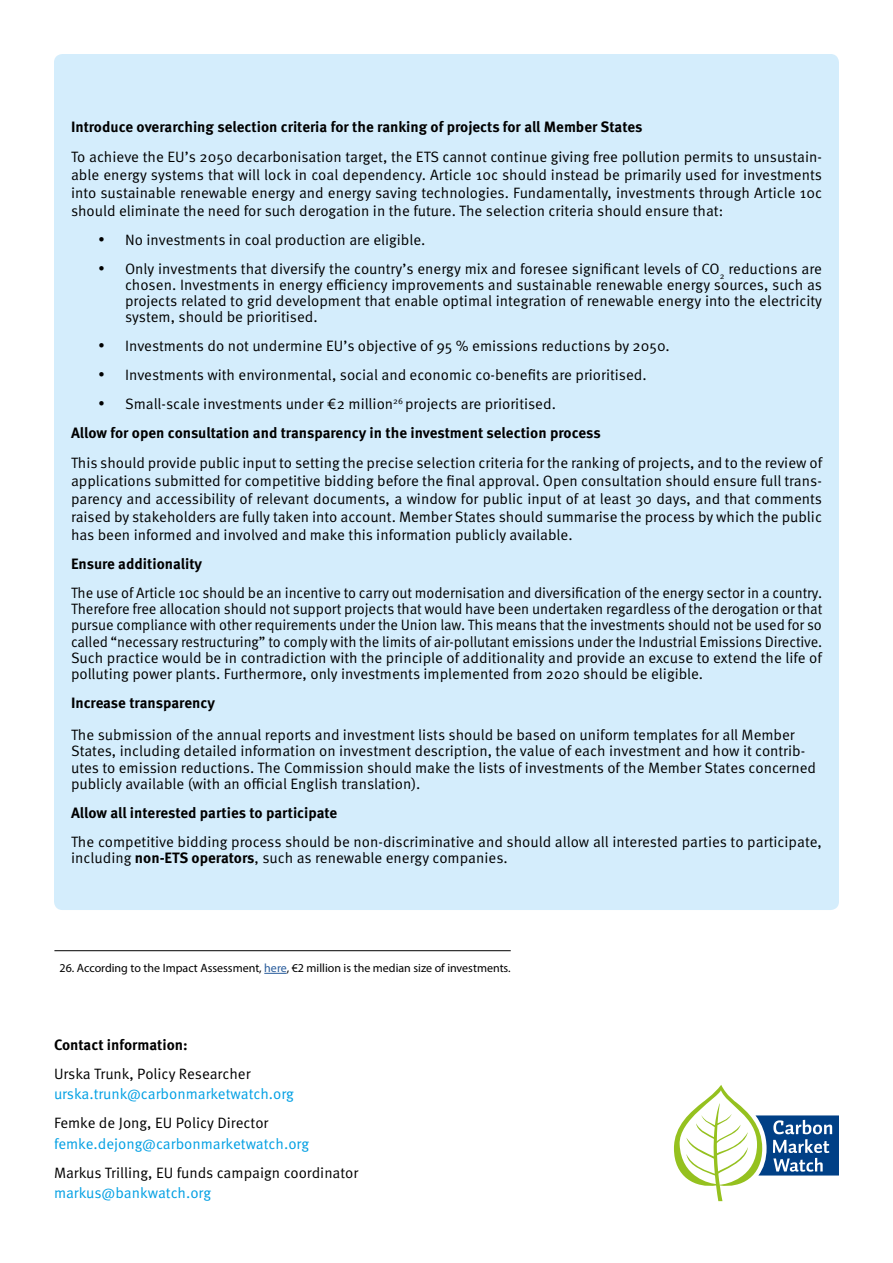
<style>
.page{position:relative;width:893px;height:1263px;background:#fff}
.page>*{position:absolute;margin:0;border:0;box-sizing:border-box;transform-origin:0 0}
.t1{font:15px/16.2px "Meta Pro Norm";color:#000;text-align:justify}
.t2{font:700 15px "Meta Pro";color:#000}
.t3{font:15px "Meta Pro Norm";letter-spacing:-.005em;color:#009fe3}
.t4{font:12px "Myriad Pro";color:#000}
.s1{font-family:"Meta Pro";font-weight:700}
.s2{color:#275b9b}
</style>
<div class="page">
<div style="left:54px;top:54px;width:785px;height:856px;background:#d4edfc;border-radius:9px"></div>
<hr style="left:54px;top:950px;width:457px;height:1px;background:#000">
<svg style="left:264px;top:973px;width:23px;height:1px"></svg>
<svg style="left:674px;top:1085px;width:165px;height:116px"></svg>
<p class="t2" style="left:71px;top:115px;width:573px">Introduce overarching selection criteria for the ranking of projects for all Member States</p>
<p class="t1" style="left:71px;top:147px;width:753px;line-height:18px">To achieve the EU’s 2050 decarbonisation target, the ETS cannot continue giving free pollution permits to unsustain&shy;able energy systems that will lock in coal dependency. Article 10c should instead be primarily used for investments into sustainable renewable energy and energy saving technologies. Fundamentally, investments through Article 10c should eliminate the need for such derogation in the future. The selection criteria should ensure that:</p>
<p class="t1" style="left:98px;top:231px;width:329px">• No investments in coal production are eligible.</p>
<p class="t1" style="left:125px;top:260px;width:699px;text-indent:-27px">• Only investments that diversify the country’s energy mix and foresee significant levels of CO<sub>2</sub> reductions are chosen. Investments in energy efficiency improvements and sustainable renewable energy sources, such as projects related to grid development that enable optimal integration of renewable energy into the electricity system, should be prioritised.</p>
<p class="t1" style="left:98px;top:337px;width:573px">• Investments do not undermine EU’s objective of 95 % emissions reductions by 2050.</p>
<p class="t1" style="left:98px;top:366px;width:550px">• Investments with environmental, social and economic co-benefits are prioritised.</p>
<p class="t1" style="left:98px;top:395px;width:459px">• Small-scale investments under €2 million<sup>26</sup> projects are prioritised.</p>
<p class="t2" style="left:71px;top:421px;width:531px">Allow for open consultation and transparency in the investment selection process</p>
<p class="t1" style="left:71px;top:453px;width:753px;line-height:18px">This should provide public input to setting the precise selection criteria for the ranking of projects, and to the review of applications submitted for competitive bidding before the final approval. Open consultation should ensure full trans&shy;parency and accessibility of relevant documents, a window for public input of at least 30 days, and that comments raised by stakeholders are fully taken into account. Member States should summarise the process by which the public has been informed and involved and make this information publicly available.</p>
<p class="t2" style="left:71px;top:552px;width:133px">Ensure additionality</p>
<p class="t1" style="left:71px;top:584px;width:753px">The use of Article 10c should be an incentive to carry out modernisation and diversification of the energy sector in a country.<br>Therefore free allocation should not support projects that would have been undertaken regardless of the derogation or that pursue compliance with other requirements under the Union law. This means that the investments should not be used for so called “necessary restructuring” to comply with the limits of air-pollutant emissions under the Industrial Emissions Directive.<br>Such practice would be in contradiction with the principle of additionality and provide an excuse to extend the life of polluting power plants. Furthermore, only investments implemented from 2020 should be eligible.</p>
<p class="t2" style="left:71px;top:691px;width:145px">Increase transparency</p>
<p class="t1" style="left:71px;top:726px;width:747px;text-align:left">The submission of the annual reports and investment lists should be based on uniform templates for all Member States, including detailed information on investment description, the value of each investment and how it contrib&shy;utes to emission reductions. The Commission should make the lists of investments of the Member States concerned publicly available (with an official English translation).</p>
<p class="t2" style="left:71px;top:801px;width:268px">Allow all interested parties to participate</p>
<p class="t1" style="left:71px;top:832px;width:752px">The competitive bidding process should be non-discriminative and should allow all interested parties to participate, including <span class="s1">non-ETS operators</span>, such as renewable energy companies.</p>
<p class="t4" style="left:60px;top:961px;width:453px">26. According to the Impact Assessment, <span class="s2">here</span>, €2 million is the median size of investments.</p>
<p class="t2" style="left:54px;top:1033px;width:135px">Contact information:</p>
<p class="t1" style="left:54px;top:1065px;width:198px">Urska Trunk, Policy Researcher</p>
<p class="t3" style="left:54px;top:1083px;width:241px">urska.trunk@carbonmarketwatch.org</p>
<p class="t1" style="left:54px;top:1114px;width:216px">Femke de Jong, EU Policy Director</p>
<p class="t3" style="left:54px;top:1132px;width:257px">femke.dejong@carbonmarketwatch.org</p>
<p class="t1" style="left:54px;top:1163px;width:306px">Markus Trilling, EU funds campaign coordinator</p>
<p class="t3" style="left:54px;top:1182px;width:159px">markus@bankwatch.org</p>
</div>
